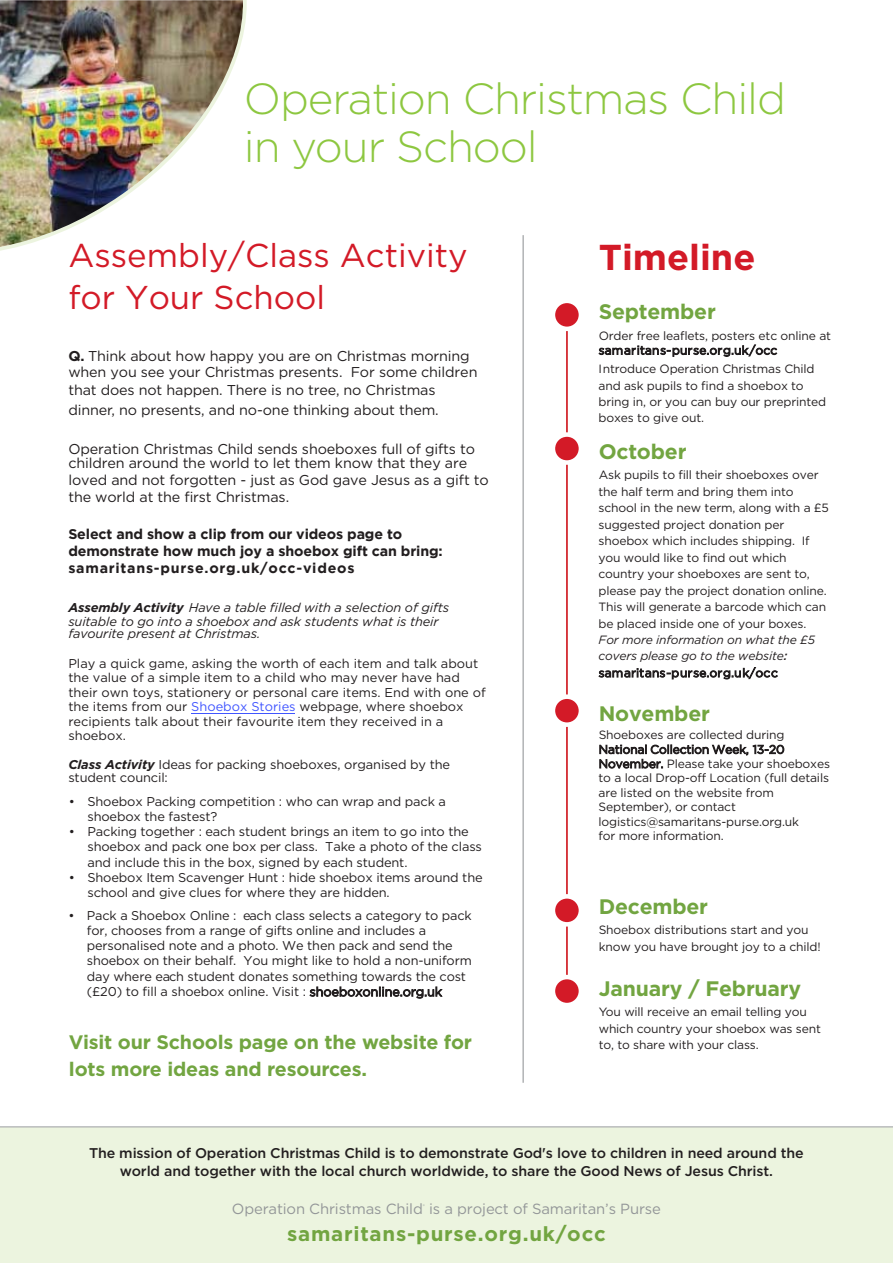
<style>
.page{position:relative;width:893px;height:1263px;background:#fff}
.page>*{position:absolute;margin:0;border:0;box-sizing:border-box;transform-origin:0 0}
.t1{font:300 43.5px/47.5px "Gotham";letter-spacing:-.025em;color:#8dc740}
.t2{font:700 36px "Gotham";color:#d31a27}
.t3{font:33px/42px "Gotham";color:#d31a27}
.t4{font:700 21px "Gotham";letter-spacing:-.01em;color:#72a541}
.t5{font:700 20.25px "Gotham";letter-spacing:.035em;color:#72a541}
.t6{font:700 19.5px/27px "Gotham";letter-spacing:-.01em;color:#72a541}
.t7{font:14.7px "Gotham";letter-spacing:-.01em;color:#939698}
.t8{font:14.25px/15.6px "Gotham";letter-spacing:-.01em;color:#221e1f}
.t9{font:500 14.1px/18px "Gotham";letter-spacing:-.01em;color:#221e1f;text-align:center}
.t10{font:700 14.1px/16.8px "Gotham";letter-spacing:-.01em;color:#221e1f}
.t11{font:12.75px/14.4px "Gotham";letter-spacing:-.01em;color:#221e1f}
.t12{font:italic 12.75px/14px "Gotham";letter-spacing:-.01em;color:#221e1f}
.t13{font:12px/16.5px "Gotham";letter-spacing:-.015em;color:#221e1f}
.t14{font:italic 12px/16.5px "Gotham";letter-spacing:-.015em;color:#221e1f}
.t15{font:5.25px "Gotham";color:#939698}
.s1{font-weight:700}
.s2{font-style:inherit}
.s3{color:#4055ff}
.s4{font-weight:700;font-style:italic}
.s5{font-weight:500}
.s6{font-style:normal}
</style>
<div class="page">
<img style="left:0;top:0;width:244px;height:247px">
<div style="left:0;top:1127px;width:893px;height:136px;background:#ecf4df"></div>
<hr style="left:0;top:1126px;width:893px;height:1px;background:#a8aaac">
<hr style="left:522px;top:235px;width:2px;height:848px;background:#a8aaac">
<hr style="left:192px;top:713px;width:103px;height:1px;background:#4055ff">
<hr style="left:566px;top:319px;width:2px;height:663px;background:#d22329">
<svg style="left:553px;top:697px;width:28px;height:28px"></svg>
<div style="left:551px;top:694px;width:32px;height:33px;border:4px solid #fff;border-radius:50%"></div>
<svg style="left:553px;top:896px;width:28px;height:28px"></svg>
<div style="left:551px;top:894px;width:32px;height:33px;border:4px solid #fff;border-radius:50%"></div>
<svg style="left:553px;top:977px;width:28px;height:28px"></svg>
<div style="left:551px;top:975px;width:32px;height:32px;border:4px solid #fff;border-radius:50%"></div>
<svg style="left:553px;top:301px;width:28px;height:28px"></svg>
<div style="left:551px;top:299px;width:32px;height:32px;border:4px solid #fff;border-radius:50%"></div>
<svg style="left:553px;top:435px;width:28px;height:28px"></svg>
<div style="left:551px;top:432px;width:32px;height:33px;border:4px solid #fff;border-radius:50%"></div>
<h1 class="t1" style="left:244px;top:75px;width:543px">Operation Christmas Child in your School</h1>
<h3 class="t3" style="left:68px;top:237px;width:401px">Assembly/Class Activity for Your School</h3>
<p class="t8" style="left:68px;top:349px;width:411px"><span class="s1">Q.</span> Think about how happy you are on Christmas morning when you see your Christmas presents. For some children</p>
<p class="t8" style="left:68px;top:381px;width:372px;line-height:19.5px">that does not happen. There is no tree, no Christmas dinner, no presents, and no-one thinking about them.</p>
<p class="t8" style="left:68px;top:443px;width:408px;line-height:14.2px">Operation Christmas Child sends shoeboxes full of gifts to children around the world to let them know that they are</p>
<p class="t8" style="left:68px;top:472px;width:422px;line-height:17.1px">loved and not forgotten - just as God gave Jesus as a gift to the world at the first Christmas.</p>
<p class="t10" style="left:68px;top:526px;width:376px"><span class="s2">S</span>elect and show a clip from our videos page to demonstrate how much joy a shoebox gift can bring: samaritans-purse.org.uk/occ-videos</p>
<p class="t12" style="left:68px;top:601px;width:382px"><span class="s1">Assembly Activity</span> Have a table filled with a selection of gifts suitable to go into a shoebox and ask students what is their</p>
<p class="t12" style="left:68px;top:628px;width:193px">favourite present at Christmas.</p>
<p class="t11" style="left:68px;top:657px;width:419px">Play a quick game, asking the worth of each item and talk about the value of a simple item to a child who may never have had their own toys, stationery or personal care items. End with one of the items from our <span class="s3">Shoebox Stories</span> webpage, where shoebox recipients talk about their favourite item they received in a shoebox.</p>
<p class="t11" style="left:68px;top:758px;width:383px;line-height:13.2px"><span class="s4">Class Activity</span> Ideas for packing shoeboxes, organised by the student council:</p>
<p class="t11" style="left:87px;top:794px;width:360px;line-height:15.3px;text-indent:-18px">• Shoebox Packing competition : who can wrap and pack a shoebox the fastest?</p>
<p class="t11" style="left:87px;top:825px;width:396px;line-height:15.3px;text-indent:-18px">• Packing together : each student brings an item to go into the shoebox and pack one box per class. Take a photo of the class and include this in the box, signed by each student.</p>
<p class="t11" style="left:87px;top:871px;width:397px;line-height:15.3px;text-indent:-18px">• Shoebox Item Scavenger Hunt : hide shoebox items around the school and give clues for where they are hidden.</p>
<p class="t11" style="left:87px;top:909px;width:386px;line-height:15.1px;text-indent:-18px">• Pack a Shoebox Online : each class selects a category to pack for, chooses from a range of gifts online and includes a personalised note and a photo. We then pack and send the shoebox on their behalf. You might like to hold a non-uniform</p>
<p class="t11" style="left:87px;top:969px;width:381px;line-height:15.3px">day where each student donates something towards the cost (£20) to fill a shoebox online. Visit : shoeboxonline.org.uk</p>
<h3 class="t6" style="left:69px;top:1031px;width:405px">Visit our Schools page on the website for lots more ideas and resources.</h3>
<h2 class="t2" style="left:599px;top:244px;width:158px">Timeline</h2>
<h3 class="t4" style="left:599px;top:304px;width:119px">September</h3>
<p class="t13" style="left:598px;top:329px;width:234px;line-height:14.4px">Order free leaflets, posters etc online at samaritans-purse.org.uk/occ</p>
<p class="t13" style="left:598px;top:361px;width:229px">Introduce Operation Christmas Child and ask pupils to find a shoebox to bring in, or you can buy our preprinted boxes to give out.</p>
<h3 class="t4" style="left:599px;top:444px;width:89px">October</h3>
<p class="t13" style="left:598px;top:468px;width:232px">Ask pupils to fill their shoeboxes over the half term and bring them into school in the new term, along with a £5 suggested project donation per shoebox which includes shipping. If you would like to find out which country your shoeboxes are sent to, please pay the project donation online.<br>This will generate a barcode which can be placed inside one of your boxes.</p>
<p class="t14" style="left:598px;top:632px;width:218px">For more information on what the £5 covers please go to the website<span class="s5">: </span><span class="s6">samaritans-purse.org.uk/occ</span></p>
<h3 class="t4" style="left:599px;top:706px;width:113px">November</h3>
<p class="t13" style="left:598px;top:729px;width:233px;line-height:14.4px">Shoeboxes are collected during<br>National Collection Week, 13-20<br>November. Please take your shoeboxes to a local Drop-off Location (full details are listed on the website from<br>September), or contact logistics@samaritans-purse.org.uk<br>for more information.</p>
<h3 class="t4" style="left:599px;top:899px;width:111px">December</h3>
<p class="t13" style="left:599px;top:923px;width:223px">Shoebox distributions start and you know you have brought joy to a child!</p>
<h3 class="t4" style="left:599px;top:981px;width:204px">January / February</h3>
<p class="t13" style="left:599px;top:1005px;width:224px">You will receive an email telling you which country your shoebox was sent to, to share with your class.</p>
<p class="t9" style="left:89px;top:1145px;width:716px">The mission of Operation Christmas Child is to demonstrate God's love to children in need around the world and together with the local church worldwide, to share the Good News of Jesus Christ.</p>
<p class="t7" style="left:232px;top:1204px;width:430px">Operation Christmas Child is a project of Samaritan’s Purse</p>
<p class="t15" style="left:423px;top:1204px;width:4px">®</p>
<h3 class="t5" style="left:287px;top:1227px;width:320px">samaritans-purse.org.uk/occ</h3>
</div>
